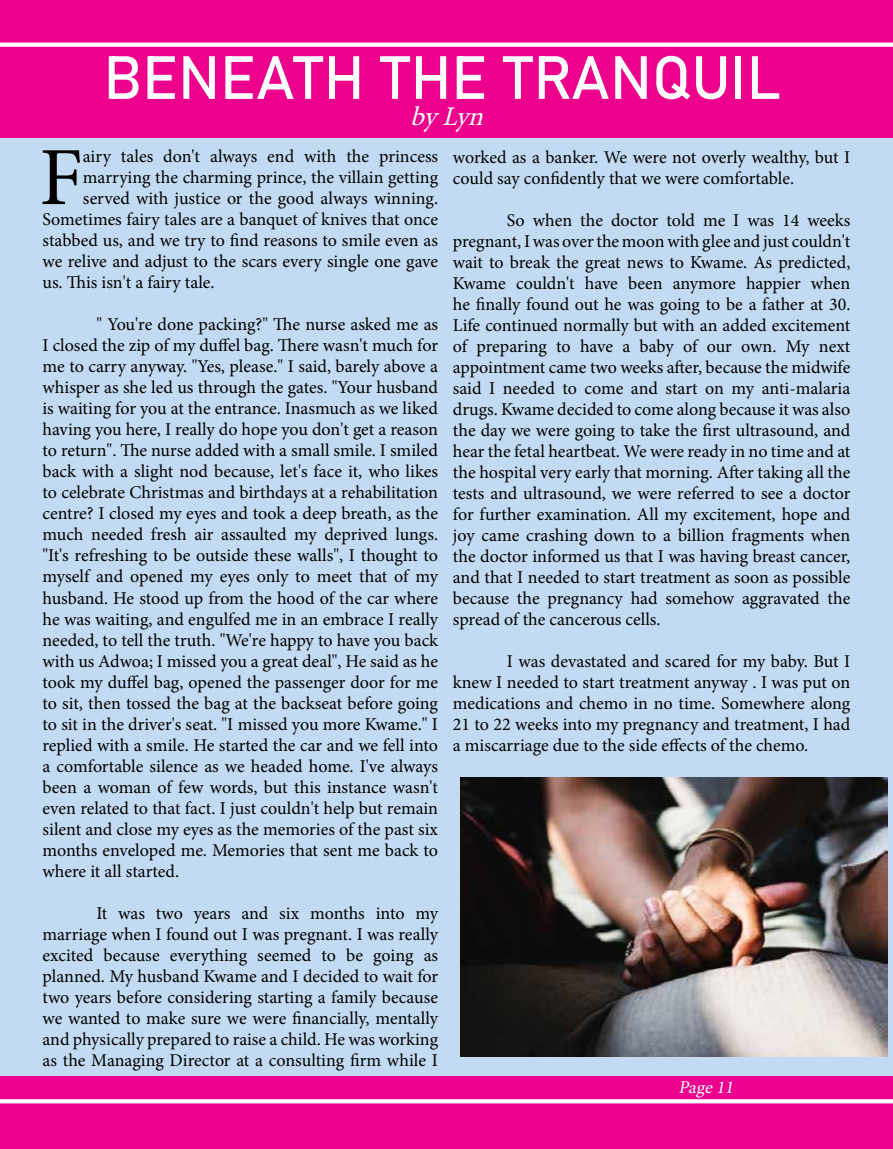
<style>
.page{position:relative;width:893px;height:1149px;background:#fff}
.page>*{position:absolute;margin:0;border:0;box-sizing:border-box;transform-origin:0 0}
.t1{font:82.65px "Minion Pro";color:#000}
.t2{font:60px "Bahnschrift";color:#fff}
.t3{font:italic 27px "Minion Pro";color:#fff}
.t4{font:18px/21px "Minion Pro";color:#000;text-align:justify}
.t5{font:italic 18px "Minion Pro";color:#fff}
</style>
<div class="page">
<div style="left:0;top:137px;width:893px;height:938px;background:#c2dbf2"></div>
<div style="left:0;top:0;width:893px;height:137px;background:#ec008c"></div>
<svg style="left:0;top:43px;width:893px;height:4px;fill:#fff"></svg>
<div style="left:0;top:1075px;width:893px;height:73px;background:#ec008c"></div>
<svg style="left:0;top:1099px;width:893px;height:4px;fill:#fff"></svg>
<img style="left:461px;top:777px;width:427px;height:279px">
<h2 class="t2" style="left:103px;top:32px;width:679px">BENEATH THE TRANQUIL</h2>
<h3 class="t3" style="left:410px;top:98px;width:84px">byLyn</h3>
<h1 class="t1" style="left:39px;top:122px;width:45px">F</h1>
<p class="t4" style="left:83px;top:146px;width:357px">airy tales don't always end with the princess</p>
<p class="t4" style="left:83px;top:167px;width:357px">marrying the charming prince, the villain getting</p>
<p class="t4" style="left:83px;top:188px;width:357px">served with justice or the good always winning.</p>
<p class="t4" style="left:43px;top:209px;width:397px">Sometimes fairy tales are a banquet of knives that once</p>
<p class="t4" style="left:43px;top:230px;width:397px">stabbed us, and we try to find reasons to smile even as</p>
<p class="t4" style="left:43px;top:251px;width:397px">we relive and adjust to the scars every single one gave</p>
<p class="t4" style="left:43px;top:272px;width:174px">us. This isn't a fairy tale.</p>
<p class="t4" style="left:43px;top:314px;width:397px;text-indent:54px">" You're done packing?" The nurse asked me as I closed the zip of my duffel bag. There wasn't much for me to carry anyway. "Yes, please." I said, barely above a whisper as she led us through the gates. "Your husband is waiting for you at the entrance. Inasmuch as we liked having you here, I really do hope you don't get a reason to return". The nurse added with a small smile. I smiled back with a slight nod because, let's face it, who likes to celebrate Christmas and birthdays at a rehabilitation centre? I closed my eyes and took a deep breath, as the much needed fresh air assaulted my deprived lungs. "It's refreshing to be outside these walls", I thought to myself and opened my eyes only to meet that of my husband. He stood up from the hood of the car where he was waiting, and engulfed me in an embrace I really needed, to tell the truth. "We're happy to have you back with us Adwoa; I missed you a great deal", He said as he took my duffel bag, opened the passenger door for me to sit, then tossed the bag at the backseat before going to sit in the driver's seat. "I missed you more Kwame." I replied with a smile. He started the car and we fell into a comfortable silence as we headed home. I've always been a woman of few words, but this instance wasn't even related to that fact. I just couldn't help but remain silent and close my eyes as the memories of the past six months enveloped me. Memories that sent me back to where it all started.</p>
<p class="t4" style="left:43px;top:902px;width:397px;text-indent:54px">It was two years and six months into my marriage when I found out I was pregnant. I was really excited because everything seemed to be going as planned. My husband Kwame and I decided to wait for two years before considering starting a family because we wanted to make sure we were financially, mentally and physically prepared to raise a child. He was working as the Managing Director at a consulting firm while I</p>
<p class="t4" style="left:453px;top:146px;width:399px">worked as a banker. We were not overly wealthy, but I could say confidently that we were comfortable.</p>
<p class="t4" style="left:453px;top:209px;width:399px;text-indent:54px">So when the doctor told me I was 14 weeks pregnant, I was over the moon with glee and just couldn't wait to break the great news to Kwame. As predicted, Kwame couldn't have been anymore happier when he finally found out he was going to be a father at 30.<br>Life continued normally but with an added excitement of preparing to have a baby of our own. My next appointment came two weeks after, because the midwife said I needed to come and start on my anti-malaria drugs. Kwame decided to come along because it was also the day we were going to take the first ultrasound, and hear the fetal heartbeat. We were ready in no time and at the hospital very early that morning. After taking all the tests and ultrasound, we were referred to see a doctor for further examination. All my excitement, hope and joy came crashing down to a billion fragments when the doctor informed us that I was having breast cancer, and that I needed to start treatment as soon as possible because the pregnancy had somehow aggravated the spread of the cancerous cells.</p>
<p class="t4" style="left:453px;top:650px;width:399px;text-indent:54px">I was devastated and scared for my baby. But I knew I needed to start treatment anyway . I was put on medications and chemo in no time. Somewhere along 21 to 22 weeks into my pregnancy and treatment, I had a miscarriage due to the side effects of the chemo.</p>
<p class="t5" style="left:678px;top:1074px;width:61px">Page11</p>
</div>
